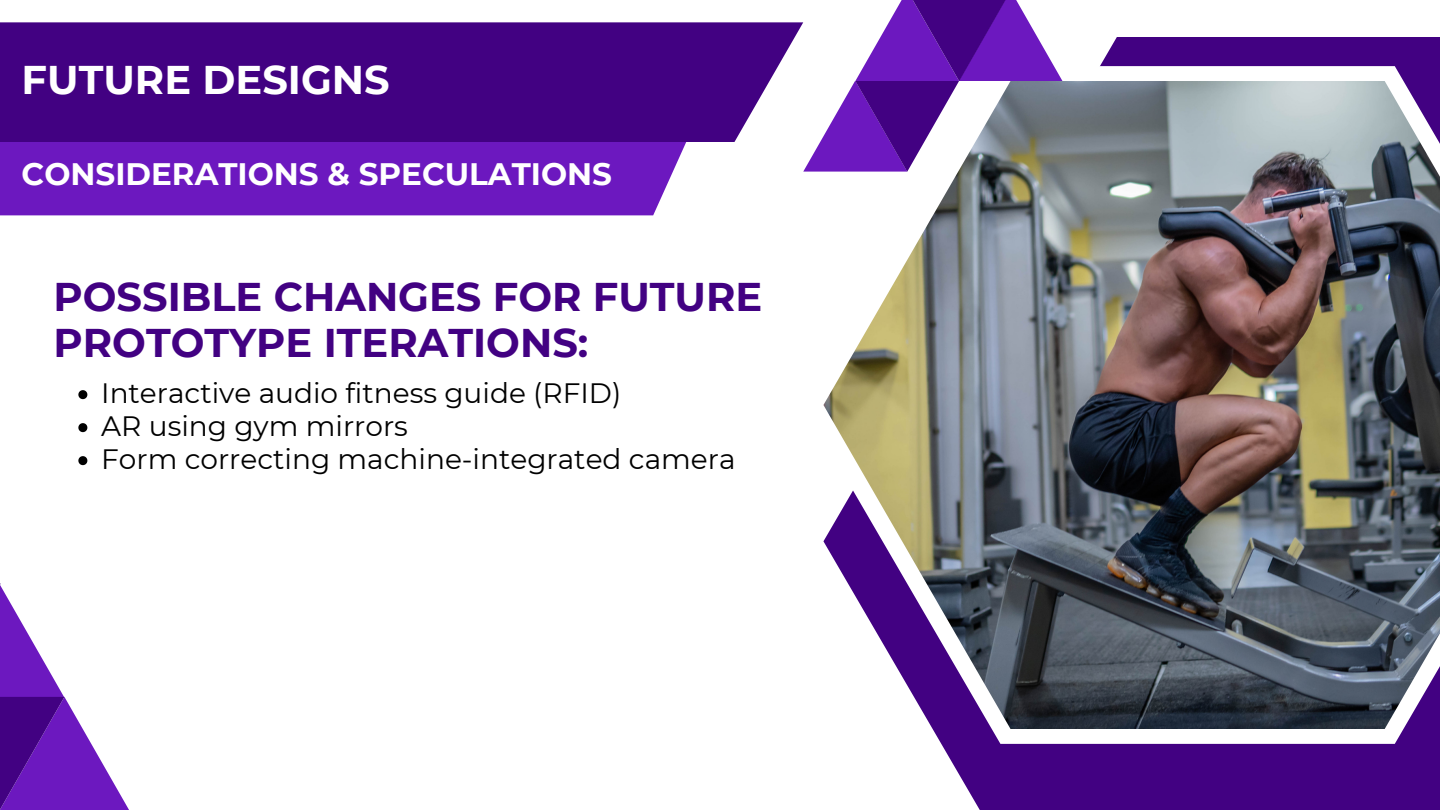
<style>
.page{position:relative;width:1440px;height:810px;background:#fff}
.page>*{position:absolute;margin:0;border:0;box-sizing:border-box;transform-origin:0 0}
.t1{font:700 40px/45.8px "Montserrat";color:#420182}
.t2{font:700 40px "Montserrat";color:#fff}
.t3{font:700 31px "Montserrat";color:#fff}
.t4{font:28px "Montserrat";color:#000}
</style>
<div class="page">
<div style="left:941px;top:37px;width:499px;height:773px;background:#420182"></div>
<svg style="left:932px;top:66px;width:508px;height:678px"></svg>
<img style="left:823px;top:81px;width:617px;height:648px">
<div style="left:0;top:142px;width:687px;height:73px;background:#6c18bf"></div>
<div style="left:0;top:22px;width:803px;height:120px;background:#420182"></div>
<svg style="left:803px;top:0;width:260px;height:172px"></svg>
<svg style="left:0;top:584px;width:64px;height:113px"></svg>
<svg style="left:64px;top:697px;width:65px;height:113px"></svg>
<svg style="left:0;top:697px;width:64px;height:113px;background:#570da0"></svg>
<svg style="left:78px;top:390px;width:9px;height:9px"></svg>
<svg style="left:78px;top:423px;width:9px;height:9px"></svg>
<svg style="left:78px;top:456px;width:9px;height:9px"></svg>
<p class="t2" style="left:22px;top:56px;width:370px">FUTURE DESIGNS</p>
<p class="t3" style="left:22px;top:155px;width:592px">CONSIDERATIONS &amp; SPECULATIONS</p>
<p class="t1" style="left:54px;top:274px;width:710px">POSSIBLE CHANGES FOR FUTURE<br>PROTOTYPE ITERATIONS:</p>
<p class="t4" style="left:101px;top:376px;width:522px">Interactive audio fitness guide (RFID)</p>
<p class="t4" style="left:101px;top:409px;width:308px">AR using gym mirrors</p>
<p class="t4" style="left:101px;top:442px;width:636px">Form correcting machine-integrated camera</p>
</div>
